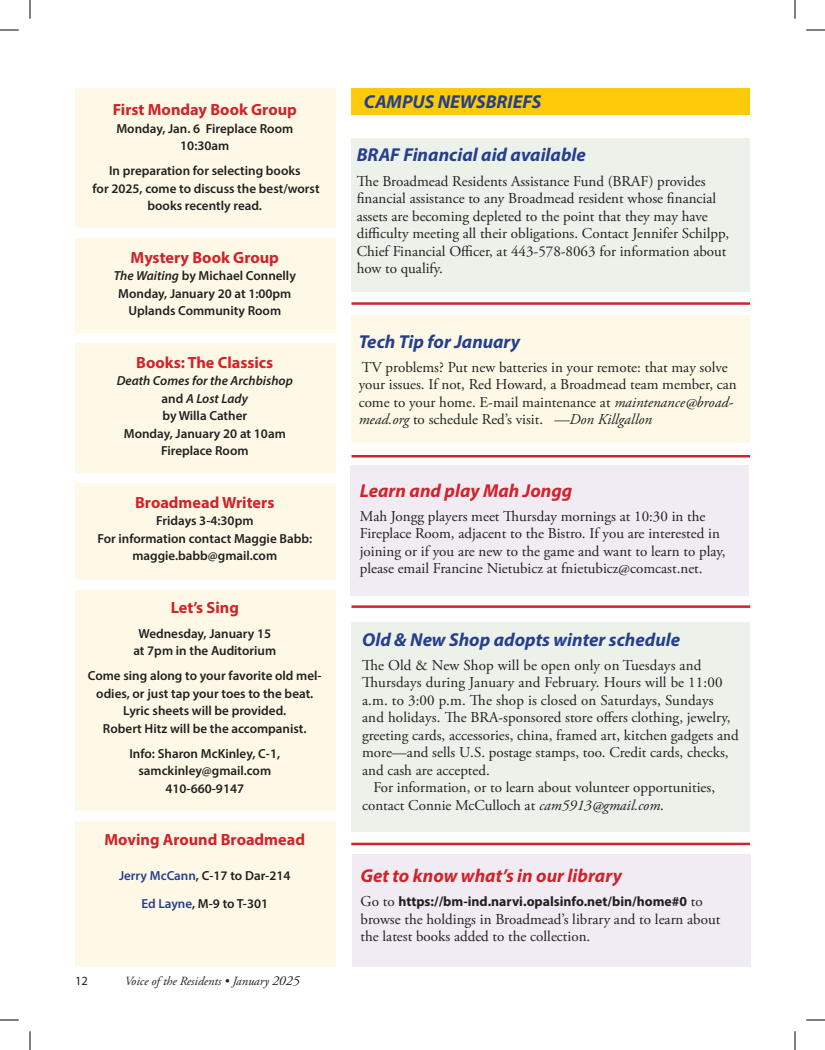
<style>
.page{position:relative;width:825px;height:1050px;background:#fff}
.page>*{position:absolute;margin:0;border:0;box-sizing:border-box;transform-origin:0 0}
.Headline_Secondary{font:italic 700 18.75px "Myriad Pro";color:#253f8e}
.Headline_Secondary-2{font:italic 700 18.75px "Myriad Pro";color:#d1232a}
.Boxed_Items_Headers{font:700 16.25px "Myriad Pro";color:#d1232a}
.Text_no_indent__no_space{font:15px/17.5px "Adobe Garamond Pro";color:#231f20}
.Text_stories{font:15px/17.5px "Adobe Garamond Pro";color:#231f20}
.Text_no_indent__no_space-2{font:700 13.75px "Myriad Pro";color:#231f20}
.Boxed_Items_Myriad_Semi{font:600 13.12px/17.5px "Myriad Pro";color:#231f20;text-align:center}
.Boxed_Items_Myriad_Semi-2{font:italic 600 13.12px "Myriad Pro";color:#231f20}
.t1{font:italic 12.5px "Adobe Garamond Pro";color:#231f20}
.t2{font:12.5px "Myriad Pro";color:#231f20}
.s1{font-style:italic}
.s2{font-style:normal}
.s3{color:#253f8e}
.s4{font-size:13.75px}
.s5{font-family:"Adobe Garamond Pro";font-weight:400;font-size:15px}
</style>
<div class="page">
<div style="left:352px;top:622px;width:398px;height:210px;background:#ecf2ea"></div>
<div style="left:75px;top:88px;width:260px;height:879px;background:#fef9e7"></div>
<div style="left:66px;top:580px;width:277px;height:9px;background:#fff"></div>
<div style="left:66px;top:333px;width:277px;height:9px;background:#fff"></div>
<div style="left:64px;top:229px;width:277px;height:9px;background:#fff"></div>
<div style="left:66px;top:811px;width:277px;height:9px;background:#fff"></div>
<div style="left:352px;top:88px;width:398px;height:27px;background:#feca0a"></div>
<div style="left:67px;top:474px;width:277px;height:9px;background:#fff"></div>
<div style="left:352px;top:854px;width:399px;height:113px;background:#f1ebf4"></div>
<hr style="left:352px;top:605px;width:398px;height:3px;background:#d1232a">
<div style="left:350px;top:466px;width:399px;height:130px;background:#f1ebf4"></div>
<div style="left:352px;top:315px;width:398px;height:128px;background:#fef9e7"></div>
<hr style="left:352px;top:302px;width:398px;height:3px;background:#d1232a">
<div style="left:352px;top:138px;width:398px;height:154px;background:#ecf2ea"></div>
<hr style="left:352px;top:455px;width:398px;height:2px;background:#d1232a">
<hr style="left:351px;top:843px;width:399px;height:2px;background:#d1232a">
<svg style="left:0;top:29px;width:19px;height:2px"></svg>
<svg style="left:806px;top:29px;width:19px;height:2px"></svg>
<svg style="left:0;top:1019px;width:19px;height:2px"></svg>
<svg style="left:806px;top:1019px;width:19px;height:2px"></svg>
<svg style="left:29px;top:0;width:2px;height:19px"></svg>
<svg style="left:29px;top:1031px;width:2px;height:19px"></svg>
<svg style="left:794px;top:0;width:2px;height:19px"></svg>
<svg style="left:794px;top:1031px;width:2px;height:19px"></svg>
<p class="Boxed_Items_Headers" style="left:113px;top:99px;width:186px">First Monday Book Group</p>
<p class="Boxed_Items_Myriad_Semi" style="left:116px;top:119px;width:178px">Monday, Jan. 6 Fireplace Room</p>
<p class="Boxed_Items_Myriad_Semi" style="left:180px;top:137px;width:51px">10:30am</p>
<p class="Boxed_Items_Myriad_Semi" style="left:109px;top:162px;width:193px">In preparation for selecting books</p>
<p class="Boxed_Items_Myriad_Semi" style="left:93px;top:179px;width:229px">for 2025, come to discuss the best/worst books recently read.</p>
<p class="Boxed_Items_Headers" style="left:131px;top:247px;width:150px">Mystery Book Group</p>
<p class="Boxed_Items_Myriad_Semi" style="left:114px;top:267px;width:184px"><span class="s1">The Waiting</span> by Michael Connelly</p>
<p class="Boxed_Items_Myriad_Semi" style="left:118px;top:284px;width:175px">Monday, January 20 at 1:00pm</p>
<p class="Boxed_Items_Myriad_Semi" style="left:128px;top:302px;width:154px">Uplands Community Room</p>
<p class="Boxed_Items_Headers" style="left:136px;top:352px;width:139px">Books: The Classics</p>
<p class="Boxed_Items_Myriad_Semi-2" style="left:117px;top:372px;width:178px">Death Comes for the Archbishop</p>
<p class="Boxed_Items_Myriad_Semi-2" style="left:162px;top:390px;width:88px"><span class="s2">and</span> A Lost Lady</p>
<p class="Boxed_Items_Myriad_Semi" style="left:162px;top:407px;width:86px">by Willa Cather</p>
<p class="Boxed_Items_Myriad_Semi" style="left:124px;top:424px;width:164px">Monday, January 20 at 10am</p>
<p class="Boxed_Items_Myriad_Semi" style="left:161px;top:442px;width:89px">Fireplace Room</p>
<p class="Boxed_Items_Headers" style="left:135px;top:492px;width:141px">Broadmead Writers</p>
<p class="Boxed_Items_Myriad_Semi" style="left:156px;top:512px;width:99px">Fridays 3-4:30pm</p>
<p class="Boxed_Items_Myriad_Semi" style="left:97px;top:529px;width:216px">For information contact Maggie Babb:</p>
<p class="Boxed_Items_Myriad_Semi" style="left:132px;top:547px;width:146px">maggie.babb@gmail.com</p>
<p class="Boxed_Items_Headers" style="left:171px;top:597px;width:70px">Let’s Sing</p>
<p class="Boxed_Items_Myriad_Semi" style="left:138px;top:624px;width:134px">Wednesday, January 15</p>
<p class="Boxed_Items_Myriad_Semi" style="left:133px;top:642px;width:144px">at 7pm in the Auditorium</p>
<p class="Boxed_Items_Myriad_Semi" style="left:88px;top:667px;width:235px">Come sing along to your favorite old mel&shy;odies, or just tap your toes to the beat.</p>
<p class="Boxed_Items_Myriad_Semi" style="left:123px;top:702px;width:164px">Lyric sheets will be provided.</p>
<p class="Boxed_Items_Myriad_Semi" style="left:103px;top:719px;width:205px">Robert Hitz will be the accompanist.</p>
<p class="Boxed_Items_Myriad_Semi" style="left:129px;top:744px;width:152px">Info: Sharon McKinley, C-1,</p>
<p class="Boxed_Items_Myriad_Semi" style="left:138px;top:762px;width:134px">samckinley@gmail.com</p>
<p class="Boxed_Items_Myriad_Semi" style="left:165px;top:779px;width:80px">410-660-9147</p>
<p class="Boxed_Items_Headers" style="left:104px;top:829px;width:202px">Moving Around Broadmead</p>
<p class="Boxed_Items_Myriad_Semi" style="left:119px;top:867px;width:173px"><span class="s3">Jerry McCann</span>, C-17 to Dar-214</p>
<p class="Boxed_Items_Myriad_Semi" style="left:141px;top:894px;width:128px"><span class="s3">Ed Layne</span>, M-9 to T-301</p>
<p class="t2" style="left:75px;top:973px;width:14px">12</p>
<p class="t1" style="left:125px;top:974px;width:176px">Voice of the Residents • January <span class="s4">2025</span></p>
<p class="Headline_Secondary" style="left:364px;top:90px;width:179px">CAMPUS NEWSBRIEFS</p>
<p class="Headline_Secondary" style="left:357px;top:143px;width:231px">BRAF Financial aid available</p>
<p class="Text_no_indent__no_space" style="left:357px;top:173px;width:374px">The Broadmead Residents Assistance Fund (BRAF) provides financial assistance to any Broadmead resident whose financial assets are becoming depleted to the point that they may have difficulty meeting all their obligations. Contact Jennifer Schilpp, Chief Financial Officer, at 443-578-8063 for information about how to qualify.</p>
<p class="Headline_Secondary" style="left:359px;top:329px;width:163px">Tech Tip for January</p>
<p class="Text_no_indent__no_space" style="left:359px;top:359px;width:380px">TV problems? Put new batteries in your remote: that may solve your issues. If not, Red Howard, a Broadmead team member, can come to your home. E-mail maintenance at <span class="s1">maintenance@broad&shy;mead.org</span> to schedule Red’s visit. <span class="s1">—Don Killgallon</span></p>
<p class="Headline_Secondary-2" style="left:360px;top:478px;width:214px">Learn and play Mah Jongg</p>
<p class="Text_no_indent__no_space" style="left:360px;top:508px;width:367px">Mah Jongg players meet Thursday mornings at 10:30 in the Fireplace Room, adjacent to the Bistro. If you are interested in joining or if you are new to the game and want to learn to play, please email Francine Nietubicz at fnietubicz@comcast.net.</p>
<p class="Headline_Secondary" style="left:362px;top:627px;width:320px">Old &amp; New Shop adopts winter schedule</p>
<p class="Text_no_indent__no_space" style="left:362px;top:657px;width:378px">The Old &amp; New Shop will be open only on Tuesdays and Thursdays during January and February. Hours will be 11:00 a.m. to 3:00 p.m. The shop is closed on Saturdays, Sundays and holidays. The BRA-sponsored store offers clothing, jewelry, greeting cards, accessories, china, framed art, kitchen gadgets and more—and sells U.S. postage stamps, too. Credit cards, checks, and cash are accepted.</p>
<p class="Text_stories" style="left:362px;top:779px;width:355px;text-indent:11px">For information, or to learn about volunteer opportunities, contact Connie McCulloch at <span class="s1">cam5913@gmail.com</span>.</p>
<p class="Headline_Secondary-2" style="left:361px;top:863px;width:263px">Get to know what’s in our library</p>
<p class="Text_no_indent__no_space-2" style="left:361px;top:893px;width:344px"><span class="s5">Go to</span> https://bm-ind.narvi.opalsinfo.net/bin/home#0 <span class="s5">to</span></p>
<p class="Text_no_indent__no_space" style="left:361px;top:911px;width:361px">browse the holdings in Broadmead’s library and to learn about the latest books added to the collection.</p>
</div>
